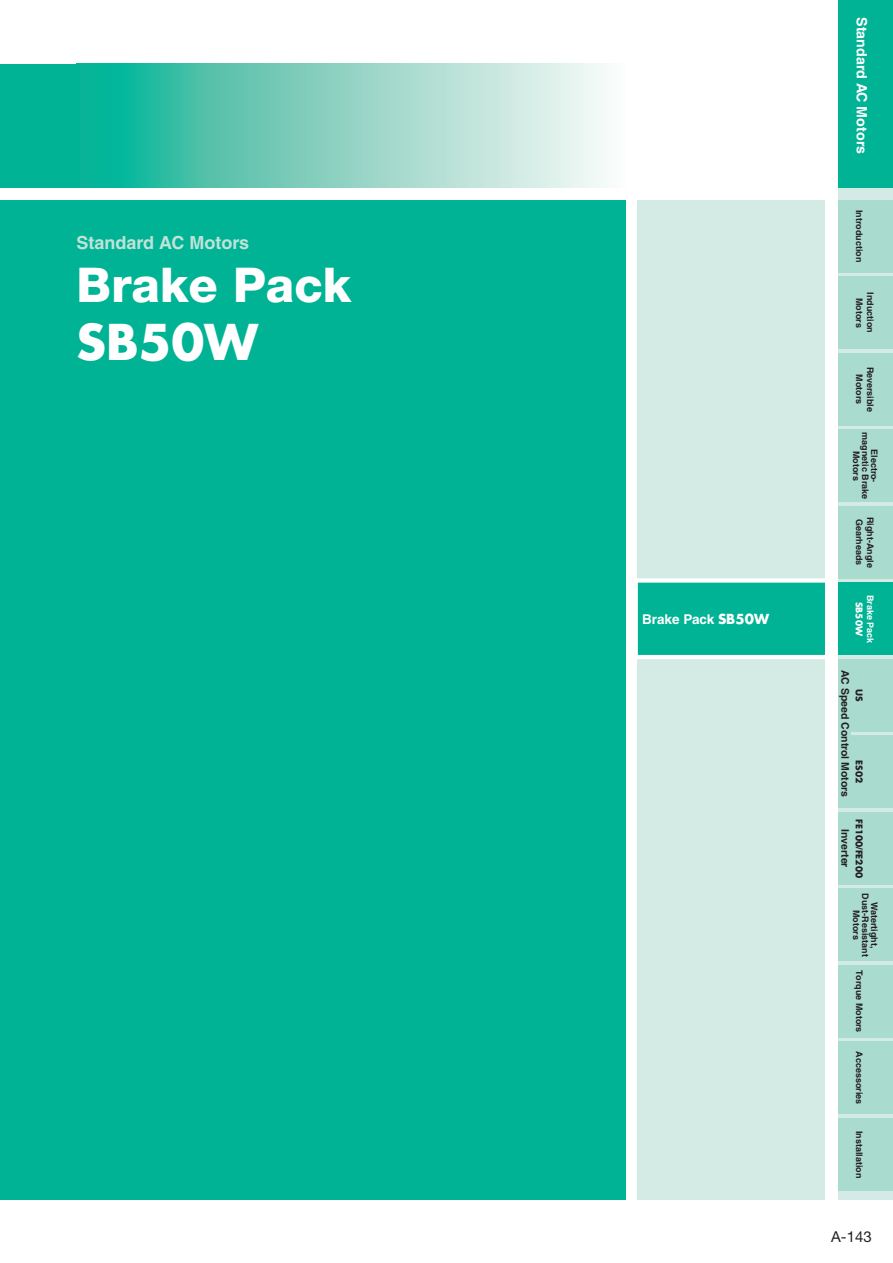
<style>
.page{position:relative;width:893px;height:1263px;background:#fff}
.page>*{position:absolute;margin:0;border:0;box-sizing:border-box;transform-origin:0 0}
.t1{font:800 48px "Helvetica Neue";color:#fff}
.t2{font:700 48px "Futura";color:#fff}
.t3{font:700 18px "Helvetica";color:#c0e3d9}
.t4{font:15px "Helvetica Neue";color:#231f20}
.t5{font:700 14.25px "Helvetica";color:#fff}
.t6{font:700 13.5px "Helvetica";color:#fff}
.t7{font:700 10.5px "Helvetica";color:#231f20}
.t8{font:700 9px/9px "Helvetica";color:#231f20;text-align:center}
.t9{font:700 9px "Futura";color:#231f20}
.t10{font:700 9px "Helvetica";color:#fff}
.t11{font:700 9px "Futura";color:#fff}
.s1{font-family:"Futura"}
.s2{font-family:"Helvetica"}
</style>
<div class="page">
<div style="left:838px;top:0;width:54px;height:1199px;background:#d3ebe4"></div>
<div style="left:838px;top:0;width:54px;height:187px;background:#00b395"></div>
<div style="left:838px;top:200px;width:54px;height:72px;background:#aadbcf"></div>
<div style="left:838px;top:276px;width:54px;height:73px;background:#aadbcf"></div>
<div style="left:838px;top:353px;width:54px;height:72px;background:#aadbcf"></div>
<div style="left:838px;top:430px;width:54px;height:72px;background:#aadbcf"></div>
<div style="left:838px;top:506px;width:54px;height:72px;background:#aadbcf"></div>
<div style="left:838px;top:583px;width:54px;height:72px;background:#00b395"></div>
<div style="left:838px;top:659px;width:54px;height:72px;background:#aadbcf"></div>
<div style="left:838px;top:736px;width:54px;height:72px;background:#aadbcf"></div>
<div style="left:838px;top:812px;width:54px;height:72px;background:#aadbcf"></div>
<div style="left:838px;top:889px;width:54px;height:72px;background:#aadbcf"></div>
<div style="left:838px;top:965px;width:54px;height:73px;background:#aadbcf"></div>
<div style="left:838px;top:1042px;width:54px;height:72px;background:#aadbcf"></div>
<div style="left:838px;top:1118px;width:54px;height:73px;background:#aadbcf"></div>
<div style="left:838px;top:659px;width:12px;height:149px;background:#aadbcf"></div>
<div style="left:0;top:64px;width:81px;height:123px;background:#00b395"></div>
<div style="left:638px;top:200px;width:187px;height:999px;background:#d3ebe4"></div>
<div style="left:0;top:200px;width:625px;height:999px;background:#00b395"></div>
<svg style="left:81px;top:64px;width:526px;height:123px;background:#86d3c3"></svg>
<svg style="left:637px;top:576px;width:188px;height:85px;background:#24bda3"></svg>
<h2 class="t3" style="left:76px;top:236px;width:174px">Standard AC Motors</h2>
<h1 class="t1" style="left:76px;top:268px;width:276px">Brake Pack</h1>
<h1 class="t2" style="left:76px;top:324px;width:183px">SB50W</h1>
<h3 class="t6" style="left:642px;top:614px;width:128px">Brake Pack <span class="s1">SB50W</span></h3>
<h3 class="t5" style="left:867px;top:17px;width:138px;rotate:90deg">Standard AC Motors</h3>
<p class="t8" style="left:863px;top:210px;width:54px;rotate:90deg">Intro duction</p>
<p class="t8" style="left:875px;top:292px;width:42px;line-height:11.2px;rotate:90deg">Induction<br>Motors</p>
<p class="t8" style="left:875px;top:367px;width:47px;line-height:11.2px;rotate:90deg">Reversible<br>Motors</p>
<p class="t8" style="left:878px;top:432px;width:68px;rotate:90deg">Electro&shy;magnetic Brake<br>Motors</p>
<p class="t8" style="left:875px;top:517px;width:52px;line-height:11.2px;text-align:left;rotate:90deg">Right -Angle<br>Gearheads</p>
<p class="t10" style="left:874px;top:595px;width:50px;rotate:90deg">Brake Pack</p>
<p class="t11" style="left:862px;top:602px;width:36px;rotate:90deg">SB50W</p>
<p class="t7" style="left:849px;top:670px;width:128px;rotate:90deg">AC Speed Control Motors</p>
<p class="t7" style="left:849px;top:829px;width:40px;rotate:90deg">Inverter</p>
<p class="t9" style="left:862px;top:689px;width:14px;rotate:90deg">US</p>
<p class="t9" style="left:862px;top:760px;width:24px;rotate:90deg">ES02</p>
<p class="t9" style="left:862px;top:819px;width:61px;rotate:90deg">FE100<span class="s2">/</span>FE200</p>
<p class="t8" style="left:878px;top:893px;width:65px;rotate:90deg">Watertight,<br>Dust-Resistant<br>Motors</p>
<p class="t8" style="left:863px;top:970px;width:63px;rotate:90deg">Torque Motors</p>
<p class="t8" style="left:863px;top:1051px;width:55px;rotate:90deg">Accessories</p>
<p class="t8" style="left:863px;top:1131px;width:49px;rotate:90deg">Installation</p>
<h3 class="t4" style="left:831px;top:1231px;width:42px">A-143</h3>
</div>
